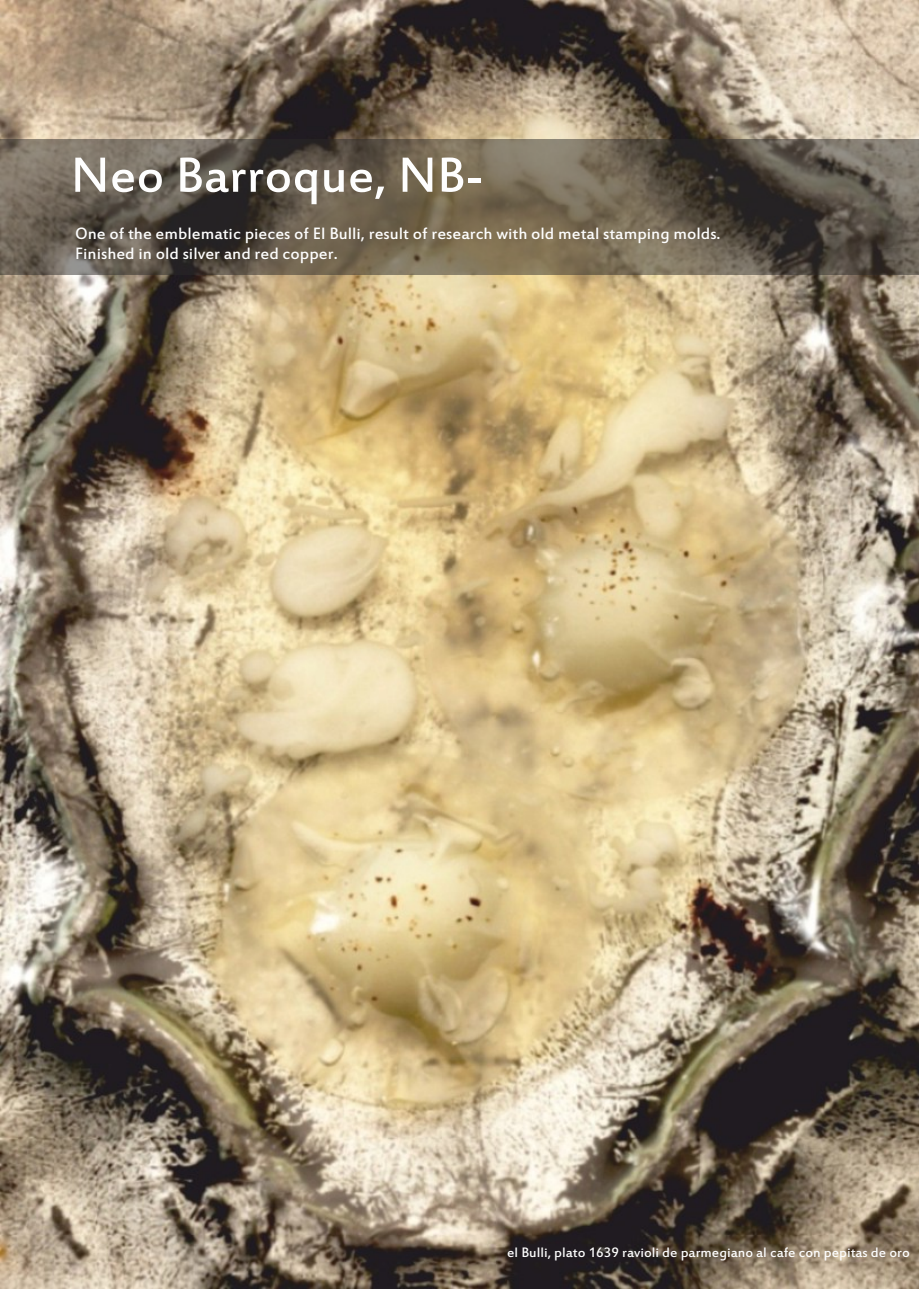
<style>
.page{position:relative;width:919px;height:1289px;background:#fff}
.page>*{position:absolute;margin:0;border:0;box-sizing:border-box;transform-origin:0 0}
.t1{font:54px "Estrangelo Edessa";color:#fefefe}
.t2{font:18px/20.1px "Estrangelo Edessa";color:#fefefe}
.t3{font:15px "Estrangelo Edessa";color:#fefefe}
</style>
<div class="page">
<img style="left:0;top:0;width:918px;height:1288px">
<div style="left:0;top:139px;width:918px;height:135px;background:#2b2a29;opacity:.5"></div>
<h1 class="t1" style="left:71px;top:154px;width:415px">Neo Barroque, NB-</h1>
<p class="t2" style="left:75px;top:225px;width:647px">One of the emblematic pieces of El Bulli, result of research with old metal stamping molds.<br>Finished in old silver and red copper.</p>
<p class="t3" style="left:507px;top:1246px;width:404px">el Bulli, plato 1639 ravioli de parmegiano al cafe con pepitas de oro</p>
</div>
